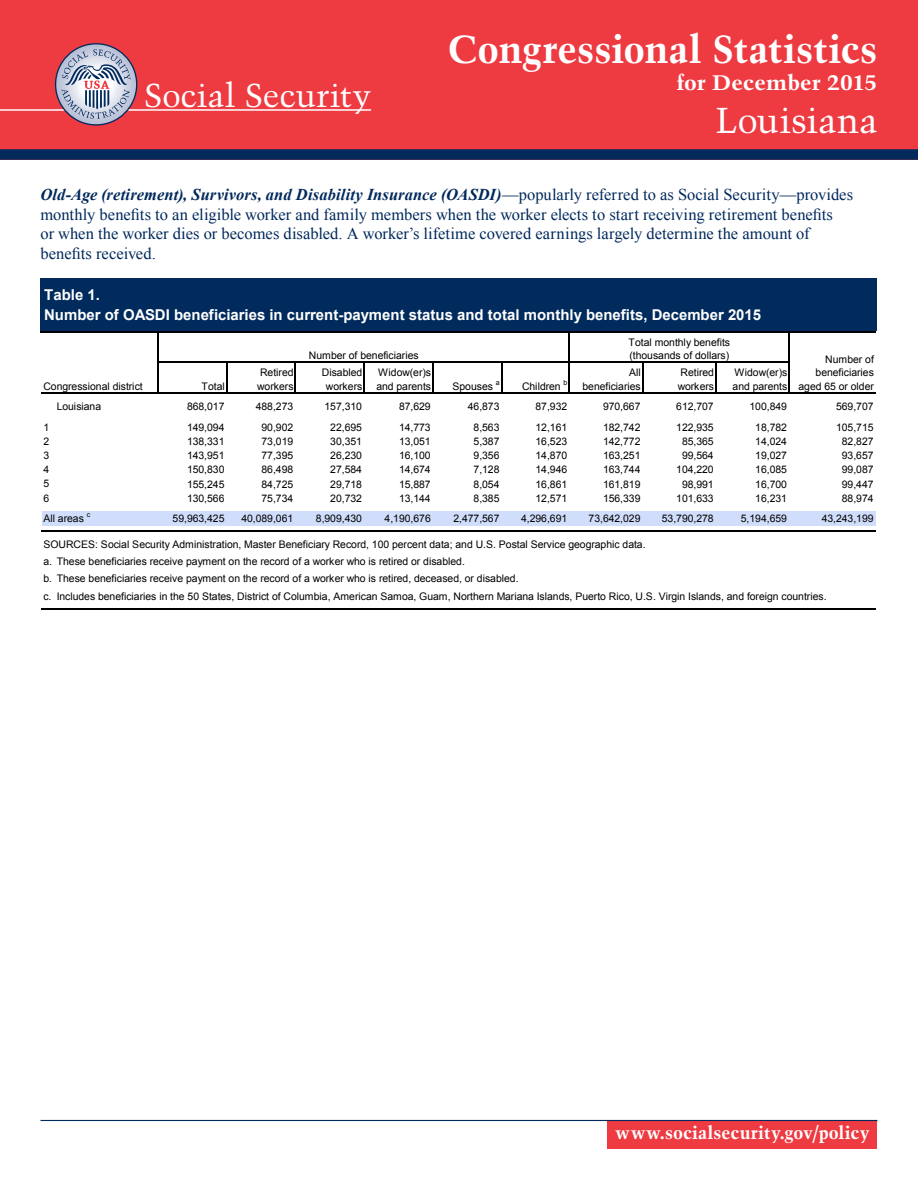
<style>
.page{position:relative;width:918px;height:1188px;background:#fff}
.page>*{position:absolute;margin:0;border:0;box-sizing:border-box;transform-origin:0 0}
.t1{font:700 39px "Trump Mediaeval";color:#fff}
.t2{font:36px "Trump Mediaeval";letter-spacing:.005em;color:#fff}
.t3{font:33px "Trump Mediaeval";letter-spacing:-.005em;color:#fff}
.t4{font:700 21px "Trump Mediaeval";letter-spacing:-.005em;color:#fff;scale:1.1 1}
.t5{font:700 18px "Trump Mediaeval";letter-spacing:.005em;color:#fff}
.t6{font:16.5px/19.5px "Times New Roman";color:#00295c}
.t7{font:700 15px/19.2px "Arial";color:#fff}
.t8{font:10.5px/13.6px "Arial";letter-spacing:-.005em;color:#000}
.t9{font:7.05px "Arial";color:#000}
.s1{font-weight:700;font-style:italic}
</style>
<div class="page">
<div style="left:0;top:0;width:918px;height:160px;background:#ee3a41"></div>
<div style="left:0;top:149px;width:918px;height:11px;background:#00295c"></div>
<hr style="left:0;top:109px;width:371px;height:2px;background:#fff">
<div style="left:608px;top:1121px;width:270px;height:28px;background:#ee3a41"></div>
<hr style="left:40px;top:1120px;width:838px;height:1px;background:#00295c">
<svg style="left:56px;top:44px;width:81px;height:81px"></svg>
<div style="left:55px;top:43px;width:82px;height:83px;border:1px solid #00295c;border-radius:50%"></div>
<svg style="left:62px;top:49px;width:69px;height:70px;background:#afadc0"></svg>
<div style="left:42px;top:280px;width:834px;height:52px;background:#002b5c"></div>
<div style="left:42px;top:511px;width:834px;height:14px;background:#d1defb"></div>
<hr style="left:41px;top:278px;width:1px;height:53px;background:#002b5c">
<hr style="left:157px;top:332px;width:2px;height:62px;background:#000">
<hr style="left:569px;top:332px;width:1px;height:62px;background:#000">
<hr style="left:788px;top:332px;width:2px;height:62px;background:#000">
<hr style="left:226px;top:363px;width:1px;height:31px;background:#000">
<hr style="left:295px;top:363px;width:1px;height:31px;background:#000">
<hr style="left:363px;top:363px;width:2px;height:31px;background:#000">
<hr style="left:432px;top:363px;width:2px;height:31px;background:#000">
<hr style="left:501px;top:363px;width:1px;height:31px;background:#000">
<hr style="left:642px;top:363px;width:1px;height:31px;background:#000">
<hr style="left:715px;top:363px;width:2px;height:31px;background:#000">
<hr style="left:42px;top:278px;width:834px;height:2px;background:#002b5c">
<hr style="left:41px;top:331px;width:835px;height:1px;background:#000">
<hr style="left:159px;top:362px;width:631px;height:1px;background:#000">
<hr style="left:41px;top:392px;width:835px;height:2px;background:#000">
<hr style="left:41px;top:530px;width:835px;height:2px;background:#000">
<hr style="left:41px;top:609px;width:835px;height:1px;background:#000">
<h3 class="t3" style="left:144px;top:75px;width:228px">Social Security</h3>
<h1 class="t1" style="left:447px;top:24px;width:432px">Congressional Statistics</h1>
<h3 class="t4" style="left:677px;top:69px;width:184px">for December 2015</h3>
<h2 class="t2" style="left:715px;top:98px;width:164px">Louisiana</h2>
<p class="t6" style="left:40px;top:185px;width:814px"><span class="s1">Old-Age (retirement), Survivors, and Disability Insurance (OASDI)</span>—popularly referred to as Social Security—provides monthly benefits to an eligible worker and family members when the worker elects to start receiving retirement benefits<br>or when the worker dies or becomes disabled. A worker’s lifetime covered earnings largely determine the amount of benefits received.</p>
<p class="t7" style="left:44px;top:286px;width:719px">Table 1.<br>Number of OASDI beneficiaries in current-payment status and total monthly benefits, December 2015</p>
<p class="t8" style="left:309px;top:349px;width:111px">Number of beneficiaries</p>
<p class="t8" style="left:629px;top:335px;width:103px">Total monthly benefits (thousands of dollars)</p>
<p class="t8" style="left:816px;top:352px;width:60px;text-align:right">Number of beneficiaries</p>
<p class="t8" style="left:257px;top:366px;width:38px">Retired workers</p>
<p class="t8" style="left:322px;top:366px;width:42px;text-align:center">Disabled workers</p>
<p class="t8" style="left:376px;top:366px;width:56px">Widow(er)s and parents</p>
<p class="t9" style="left:564px;top:378px;width:5px">b</p>
<p class="t8" style="left:582px;top:366px;width:60px;text-align:right">All beneficiaries</p>
<p class="t8" style="left:678px;top:366px;width:38px">Retired workers</p>
<p class="t8" style="left:733px;top:366px;width:56px">Widow(er)s and parents</p>
<p class="t8" style="left:453px;top:380px;width:42px">Spouses</p>
<p class="t9" style="left:496px;top:378px;width:5px">a</p>
<p class="t8" style="left:522px;top:380px;width:40px">Children</p>
<p class="t8" style="left:43px;top:379px;width:101px">Congressional district</p>
<p class="t8" style="left:798px;top:379px;width:77px">aged 65 or older</p>
<p class="t8" style="left:43px;top:420px;width:7px;line-height:14.2px;text-align:justify">1<br>2<br>3<br>4</p>
<p class="t8" style="left:43px;top:488px;width:42px;line-height:20.4px">6<br>All areas</p>
<p class="t8" style="left:202px;top:380px;width:25px">Total</p>
<p class="t8" style="left:57px;top:400px;width:46px">Louisiana</p>
<p class="t8" style="left:187px;top:400px;width:39px">868,017</p>
<p class="t8" style="left:256px;top:400px;width:39px">488,273</p>
<p class="t8" style="left:325px;top:400px;width:39px">157,310</p>
<p class="t8" style="left:399px;top:400px;width:33px">87,629</p>
<p class="t8" style="left:468px;top:400px;width:33px">46,873</p>
<p class="t8" style="left:536px;top:400px;width:33px">87,932</p>
<p class="t8" style="left:603px;top:400px;width:39px">970,667</p>
<p class="t8" style="left:676px;top:400px;width:39px">612,707</p>
<p class="t8" style="left:750px;top:400px;width:39px">100,849</p>
<p class="t8" style="left:836px;top:400px;width:39px">569,707</p>
<p class="t8" style="left:187px;top:420px;width:39px">149,094</p>
<p class="t8" style="left:262px;top:420px;width:33px">90,902</p>
<p class="t8" style="left:330px;top:420px;width:33px">22,695</p>
<p class="t8" style="left:399px;top:420px;width:33px">14,773</p>
<p class="t8" style="left:474px;top:420px;width:27px">8,563</p>
<p class="t8" style="left:536px;top:420px;width:33px">12,161</p>
<p class="t8" style="left:603px;top:420px;width:39px">182,742</p>
<p class="t8" style="left:676px;top:420px;width:39px">122,935</p>
<p class="t8" style="left:755px;top:420px;width:33px">18,782</p>
<p class="t8" style="left:836px;top:420px;width:39px">105,715</p>
<p class="t8" style="left:187px;top:435px;width:39px">138,331</p>
<p class="t8" style="left:262px;top:435px;width:33px">73,019</p>
<p class="t8" style="left:330px;top:435px;width:33px">30,351</p>
<p class="t8" style="left:399px;top:435px;width:33px">13,051</p>
<p class="t8" style="left:474px;top:435px;width:27px">5,387</p>
<p class="t8" style="left:536px;top:435px;width:33px">16,523</p>
<p class="t8" style="left:603px;top:435px;width:39px">142,772</p>
<p class="t8" style="left:682px;top:435px;width:33px">85,365</p>
<p class="t8" style="left:755px;top:435px;width:33px">14,024</p>
<p class="t8" style="left:842px;top:435px;width:33px">82,827</p>
<p class="t8" style="left:187px;top:449px;width:39px">143,951</p>
<p class="t8" style="left:262px;top:449px;width:33px">77,395</p>
<p class="t8" style="left:330px;top:449px;width:33px">26,230</p>
<p class="t8" style="left:399px;top:449px;width:33px">16,100</p>
<p class="t8" style="left:474px;top:449px;width:27px">9,356</p>
<p class="t8" style="left:536px;top:449px;width:33px">14,870</p>
<p class="t8" style="left:603px;top:449px;width:39px">163,251</p>
<p class="t8" style="left:682px;top:449px;width:33px">99,564</p>
<p class="t8" style="left:755px;top:449px;width:33px">19,027</p>
<p class="t8" style="left:842px;top:449px;width:33px">93,657</p>
<p class="t8" style="left:187px;top:463px;width:39px">150,830</p>
<p class="t8" style="left:262px;top:463px;width:33px">86,498</p>
<p class="t8" style="left:330px;top:463px;width:33px">27,584</p>
<p class="t8" style="left:399px;top:463px;width:33px">14,674</p>
<p class="t8" style="left:474px;top:463px;width:27px">7,128</p>
<p class="t8" style="left:536px;top:463px;width:33px">14,946</p>
<p class="t8" style="left:603px;top:463px;width:39px">163,744</p>
<p class="t8" style="left:676px;top:463px;width:39px">104,220</p>
<p class="t8" style="left:755px;top:463px;width:33px">16,085</p>
<p class="t8" style="left:842px;top:463px;width:33px">99,087</p>
<p class="t8" style="left:187px;top:477px;width:39px">155,245</p>
<p class="t8" style="left:262px;top:477px;width:33px">84,725</p>
<p class="t8" style="left:330px;top:477px;width:33px">29,718</p>
<p class="t8" style="left:399px;top:477px;width:33px">15,887</p>
<p class="t8" style="left:474px;top:477px;width:27px">8,054</p>
<p class="t8" style="left:536px;top:477px;width:33px">16,861</p>
<p class="t8" style="left:603px;top:477px;width:39px">161,819</p>
<p class="t8" style="left:682px;top:477px;width:33px">98,991</p>
<p class="t8" style="left:755px;top:477px;width:33px">16,700</p>
<p class="t8" style="left:842px;top:477px;width:33px">99,447</p>
<p class="t8" style="left:187px;top:491px;width:39px">130,566</p>
<p class="t8" style="left:262px;top:491px;width:33px">75,734</p>
<p class="t8" style="left:330px;top:491px;width:33px">20,732</p>
<p class="t8" style="left:399px;top:491px;width:33px">13,144</p>
<p class="t8" style="left:474px;top:491px;width:27px">8,385</p>
<p class="t8" style="left:536px;top:491px;width:33px">12,571</p>
<p class="t8" style="left:603px;top:491px;width:39px">156,339</p>
<p class="t8" style="left:676px;top:491px;width:39px">101,633</p>
<p class="t8" style="left:755px;top:491px;width:33px">16,231</p>
<p class="t8" style="left:842px;top:491px;width:33px">88,974</p>
<p class="t8" style="left:173px;top:512px;width:53px">59,963,425</p>
<p class="t8" style="left:241px;top:512px;width:53px">40,089,061</p>
<p class="t8" style="left:316px;top:512px;width:48px">8,909,430</p>
<p class="t8" style="left:385px;top:512px;width:48px">4,190,676</p>
<p class="t8" style="left:453px;top:512px;width:48px">2,477,567</p>
<p class="t8" style="left:521px;top:512px;width:48px">4,296,691</p>
<p class="t8" style="left:589px;top:512px;width:53px">73,642,029</p>
<p class="t8" style="left:662px;top:512px;width:53px">53,790,278</p>
<p class="t8" style="left:741px;top:512px;width:48px">5,194,659</p>
<p class="t8" style="left:822px;top:512px;width:53px">43,243,199</p>
<p class="t8" style="left:43px;top:553px;width:477px;line-height:17.2px">a. These beneficiaries receive payment on the record of a worker who is retired or disabled.<br>b. These beneficiaries receive payment on the record of a worker who is retired, deceased, or disabled. c.</p>
<p class="t8" style="left:43px;top:477px;width:7px">5</p>
<p class="t9" style="left:87px;top:510px;width:5px">c</p>
<p class="t8" style="left:43px;top:538px;width:604px">SOURCES: Social Security Administration, Master Beneficiary Record, 100 percent data; and U.S. Postal Service geographic data.</p>
<p class="t8" style="left:57px;top:589px;width:771px">Includes beneficiaries in the 50 States, District of Columbia, American Samoa, Guam, Northern Mariana Islands, Puerto Rico, U.S. Virgin Islands, and foreign countries.</p>
<h3 class="t5" style="left:615px;top:1121px;width:256px">www.socialsecurity.gov/policy</h3>
</div>
